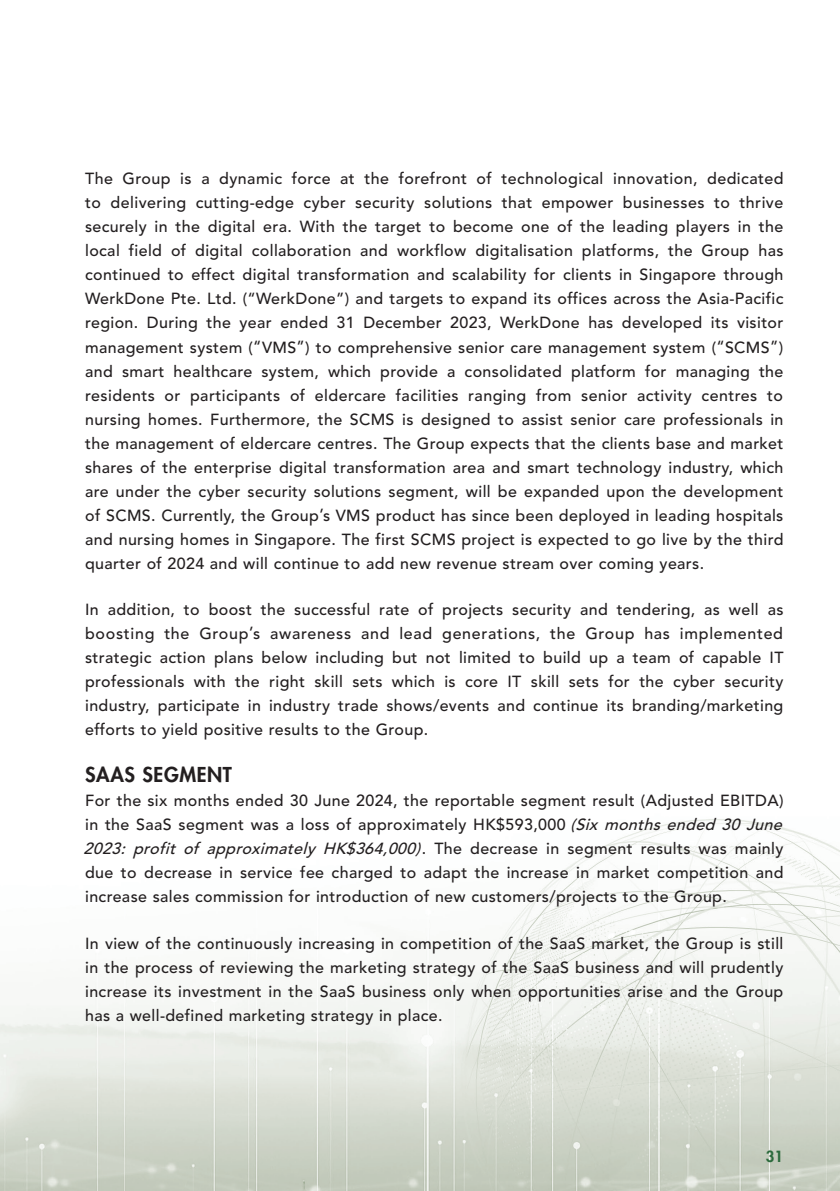
<style>
.page{position:relative;width:840px;height:1191px;background:#fff}
.page>*{position:absolute;margin:0;border:0;box-sizing:border-box;transform-origin:0 0}
.t1{font:800 20px "Futura Std";letter-spacing:.03em;color:#231f20}
.t2{font:500 16px/24px "Avenir LT Std";letter-spacing:.025em;color:#231f20;text-align:justify}
.t3{font:800 15px "Futura Std";color:#2b6a3c}
.s1{font-style:italic}
</style>
<div class="page">
<img style="left:0;top:819px;width:839px;height:372px">
<p class="t2" style="left:85px;top:167px;width:699px">The Group is a dynamic force at the forefront of technological innovation, dedicated to delivering cutting-edge cyber security solutions that empower businesses to thrive securely in the digital era. With the target to become one of the leading players in the local field of digital collaboration and workflow digitalisation platforms, the Group has continued to effect digital transformation and scalability for clients in Singapore through WerkDone Pte. Ltd. (“WerkDone”) and targets to expand its offices across the Asia-Pacific region. During the year ended 31 December 2023, WerkDone has developed its visitor management system (“VMS”) to comprehensive senior care management system (“SCMS”) and smart healthcare system, which provide a consolidated platform for managing the residents or participants of eldercare facilities ranging from senior activity centres to nursing homes. Furthermore, the SCMS is designed to assist senior care professionals in the management of eldercare centres. The Group expects that the clients base and market shares of the enterprise digital transformation area and smart technology industry, which are under the cyber security solutions segment, will be expanded upon the development of SCMS. Currently, the Group’s VMS product has since been deployed in leading hospitals and nursing homes in Singapore. The first SCMS project is expected to go live by the third quarter of 2024 and will continue to add new revenue stream over coming years.</p>
<p class="t2" style="left:85px;top:598px;width:699px">In addition, to boost the successful rate of projects security and tendering, as well as boosting the Group’s awareness and lead generations, the Group has implemented strategic action plans below including but not limited to build up a team of capable IT professionals with the right skill sets which is core IT skill sets for the cyber security industry, participate in industry trade shows/events and continue its branding/marketing efforts to yield positive results to the Group.</p>
<p class="t1" style="left:85px;top:762px;width:148px">SAAS SEGMENT</p>
<p class="t2" style="left:83px;top:789px;width:704px;text-align:left">For the six months ended 30 June 2024, the reportable segment result (Adjusted EBITDA) in the SaaS segment was a loss of approximately HK$593,000 <span class="s1">(Six months ended 30 June 2023: profit of approximately HK$364,000)</span>. T h e d e c r e a s e i n s e g m e n t r e s u l t s w a s m a i n l y due to decrease in service fee charged to adapt the increase in market competition and increase sales commission for introduction of new customers/projects to the Group.</p>
<p class="t2" style="left:85px;top:931px;width:699px">In view of the continuously increasing in competition of the SaaS market, the Group is still in the process of reviewing the marketing strategy of the SaaS business and will prudently increase its investment in the SaaS business only when opportunities arise and the Group has a well-defined marketing strategy in place.</p>
<p class="t3" style="left:765px;top:1146px;width:19px">31</p>
</div>
